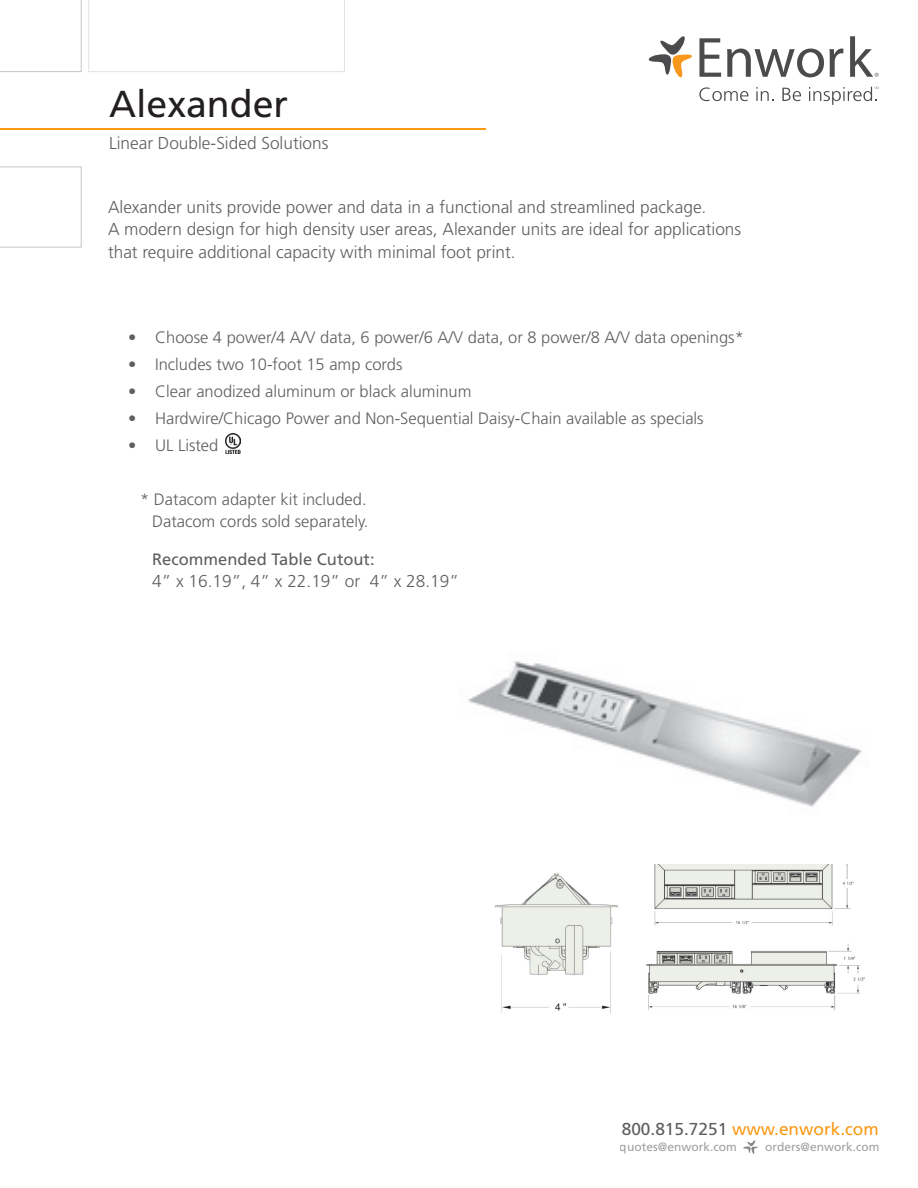
<style>
.page{position:relative;width:918px;height:1188px;background:#fff}
.page>*{position:absolute;margin:0;border:0;box-sizing:border-box;transform-origin:0 0}
.t1{font:37.5px "Frutiger LT Std";color:#231f20}
.t2{font:300 17.25px/22.5px "Frutiger LT Std";color:#5f5f62}
.t3{font:17.25px "Frutiger LT Std";color:#fa9914}
.t4{font:300 16.5px/22.5px "Frutiger LT Std";color:#5f5f62;text-align:right}
.t5{font:16.5px "Frutiger LT Std";color:#5f5f62}
.t6{font:12px "Frutiger LT Std";color:#5f5f62}
.s1{color:#5f5f62}
</style>
<div class="page">
<svg style="left:649px;top:36px;width:43px;height:42px"></svg>
<svg style="left:699px;top:38px;width:22px;height:39px"></svg>
<svg style="left:830px;top:49px;width:13px;height:28px"></svg>
<svg style="left:850px;top:36px;width:29px;height:41px"></svg>
<svg style="left:699px;top:87px;width:49px;height:14px"></svg>
<svg style="left:756px;top:87px;width:18px;height:14px"></svg>
<svg style="left:782px;top:88px;width:19px;height:13px"></svg>
<svg style="left:809px;top:87px;width:70px;height:18px"></svg>
<svg style="left:727px;top:49px;width:97px;height:28px"></svg>
<hr style="left:0;top:129px;width:486px;height:1px;background:#fa9914">
<svg style="left:0;top:166px;width:82px;height:82px"></svg>
<svg style="left:0;top:0;width:82px;height:72px"></svg>
<svg style="left:88px;top:0;width:257px;height:72px"></svg>
<svg style="left:744px;top:1140px;width:13px;height:13px"></svg>
<img style="left:494px;top:873px;width:124px;height:140px">
<img style="left:646px;top:944px;width:219px;height:66px">
<img style="left:654px;top:864px;width:200px;height:62px">
<img style="left:468px;top:661px;width:394px;height:146px">
<img style="left:225px;top:434px;width:15px;height:19px">
<p class="t1" style="left:109px;top:82px;width:181px">Alexander</p>
<p class="t2" style="left:109px;top:132px;width:221px">Linear Double-Sided Solutions</p>
<p class="t2" style="left:108px;top:196px;width:635px">Alexander units provide power and data in a functional and streamlined package.<br>A modern design for high density user areas, Alexander units are ideal for applications that require additional capacity with minimal foot print.</p>
<p class="t4" style="left:128px;top:326px;width:617px">• Choose 4 power/4 A/V data, 6 power/6 A/V data, or 8 power/8 A/V data openings*</p>
<p class="t4" style="left:128px;top:353px;width:276px">• Includes two 10-foot 15 amp cords</p>
<p class="t4" style="left:128px;top:380px;width:345px">• Clear anodized aluminum or black aluminum</p>
<p class="t4" style="left:128px;top:407px;width:577px">• Hardwire/Chicago Power and Non-Sequential Daisy-Chain available as specials</p>
<p class="t4" style="left:128px;top:434px;width:92px">• UL Listed</p>
<p class="t4" style="left:140px;top:488px;width:230px">* Datacom adapter kit included.<br>Datacom cords sold separately.</p>
<p class="t5" style="left:152px;top:549px;width:224px">Recommended Table Cutout:</p>
<p class="t2" style="left:152px;top:570px;width:308px">4” x 16.19”, 4” x 22.19” or 4” x 28.19”</p>
<p class="t3" style="left:622px;top:1119px;width:258px"><span class="s1">800.815.7251</span> www.enwork.com</p>
<p class="t6" style="left:620px;top:1140px;width:118px">quotes@enwork.com</p>
<p class="t6" style="left:765px;top:1140px;width:116px">orders@enwork.com</p>
</div>
